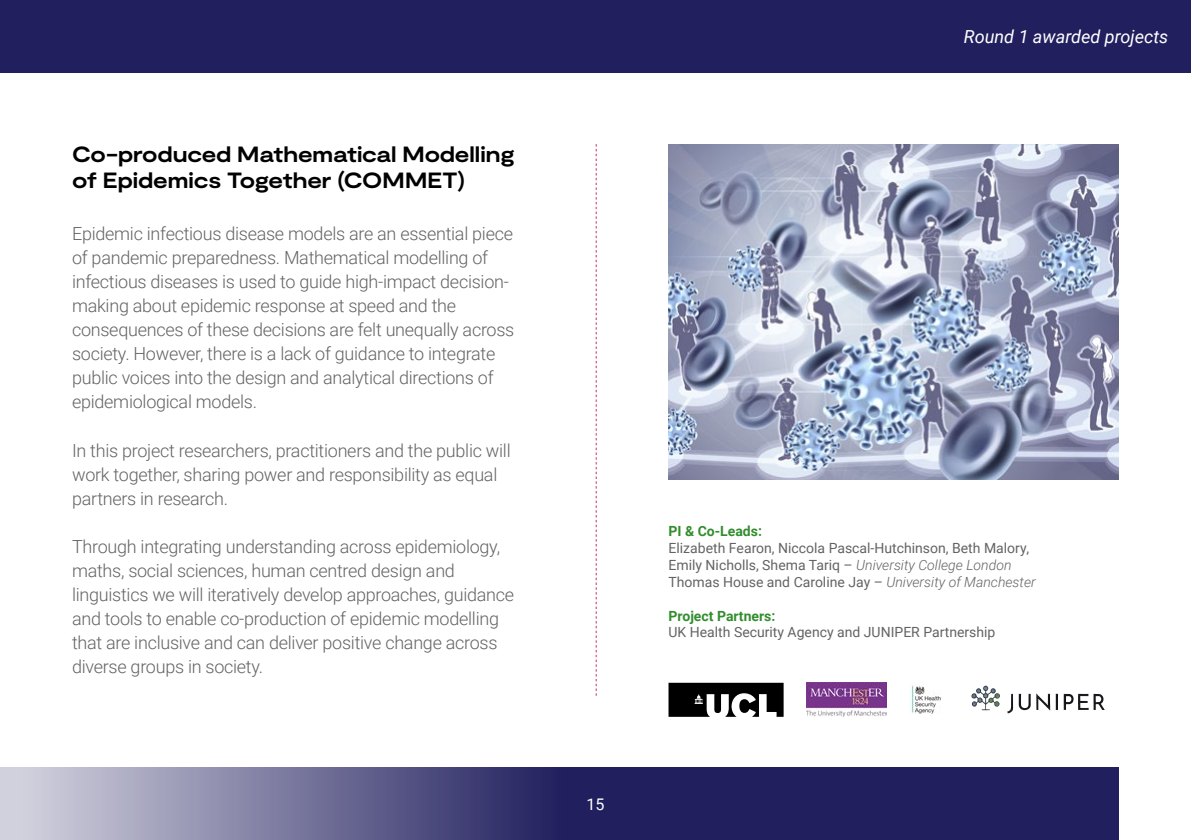
<style>
.page{position:relative;width:1191px;height:840px;background:#fff}
.page>*{position:absolute;margin:0;border:0;box-sizing:border-box;transform-origin:0 0}
.H2__Major_Sections{font:700 expanded 22px/26.4px "Moderat";letter-spacing:-.005em;color:#000}
.P__Body_Text{font:300 18px/24px "Roboto";letter-spacing:-.015em;color:#646363}
.t1{font:italic 18px "Roboto";color:#fff}
.t2{font:16px "Roboto";color:#fff}
.P__Body_Text_DELEGATES{font:14px/16.8px "Roboto";color:#646363}
.H3__Subsection_Delegates{font:700 14px "Roboto";color:#328d2e}
.s1{font-weight:300;font-style:italic}
</style>
<div class="page">
<svg style="left:1px;top:767px;width:1118px;height:72px;background:#4f4d7f"></svg>
<svg style="left:0;top:767px;width:1px;height:72px"></svg>
<div style="left:0;top:0;width:1191px;height:72px;background:#211f5e"></div>
<img style="left:668px;top:144px;width:451px;height:334px">
<svg style="left:596px;top:144px;width:1px;height:551px"></svg>
<svg style="left:668px;top:682px;width:115px;height:34px"></svg>
<img style="left:806px;top:682px;width:81px;height:34px">
<img style="left:909px;top:682px;width:32px;height:32px">
<img style="left:971px;top:685px;width:134px;height:28px">
<h2 class="H2__Major_Sections" style="left:72px;top:142px;width:444px">Co-produced Mathematical Modelling of Epidemics Together (COMMET)</h2>
<p class="P__Body_Text" style="left:72px;top:221px;width:444px">Epidemic infectious disease models are an essential piece of pandemic preparedness. Mathematical modelling of infectious diseases is used to guide high-impact decision&shy;making about epidemic response at speed and the consequences of these decisions are felt unequally across society. However, there is a lack of guidance to integrate public voices into the design and analytical directions of epidemiological models.</p>
<p class="P__Body_Text" style="left:72px;top:437px;width:440px">In this project researchers, practitioners and the public will work together, sharing power and responsibility as equal partners in research.</p>
<p class="P__Body_Text" style="left:72px;top:533px;width:444px">Through integrating understanding across epidemiology, maths, social sciences, human centred design and linguistics we will iteratively develop approaches, guidance and tools to enable co-production of epidemic modelling that are inclusive and can deliver positive change across diverse groups in society.</p>
<p class="t1" style="left:964px;top:24px;width:206px">Round 1 awarded projects</p>
<p class="t2" style="left:586px;top:792px;width:19px">15</p>
<h3 class="H3__Subsection_Delegates" style="left:668px;top:521px;width:95px">PI &amp; Co-Leads:</h3>
<p class="P__Body_Text_DELEGATES" style="left:668px;top:539px;width:362px">Elizabeth Fearon, Niccola Pascal-Hutchinson, Beth Malory,<br>Emily Nicholls, Shema Tariq – <span class="s1">University College London</span></p>
<p class="P__Body_Text_DELEGATES" style="left:668px;top:572px;width:369px">Thomas House and Caroline Jay – <span class="s1">University of Manchester</span></p>
<h3 class="H3__Subsection_Delegates" style="left:668px;top:605px;width:108px">Project Partners:</h3>
<p class="P__Body_Text_DELEGATES" style="left:668px;top:623px;width:328px">UK Health Security Agency and JUNIPER Partnership</p>
</div>
